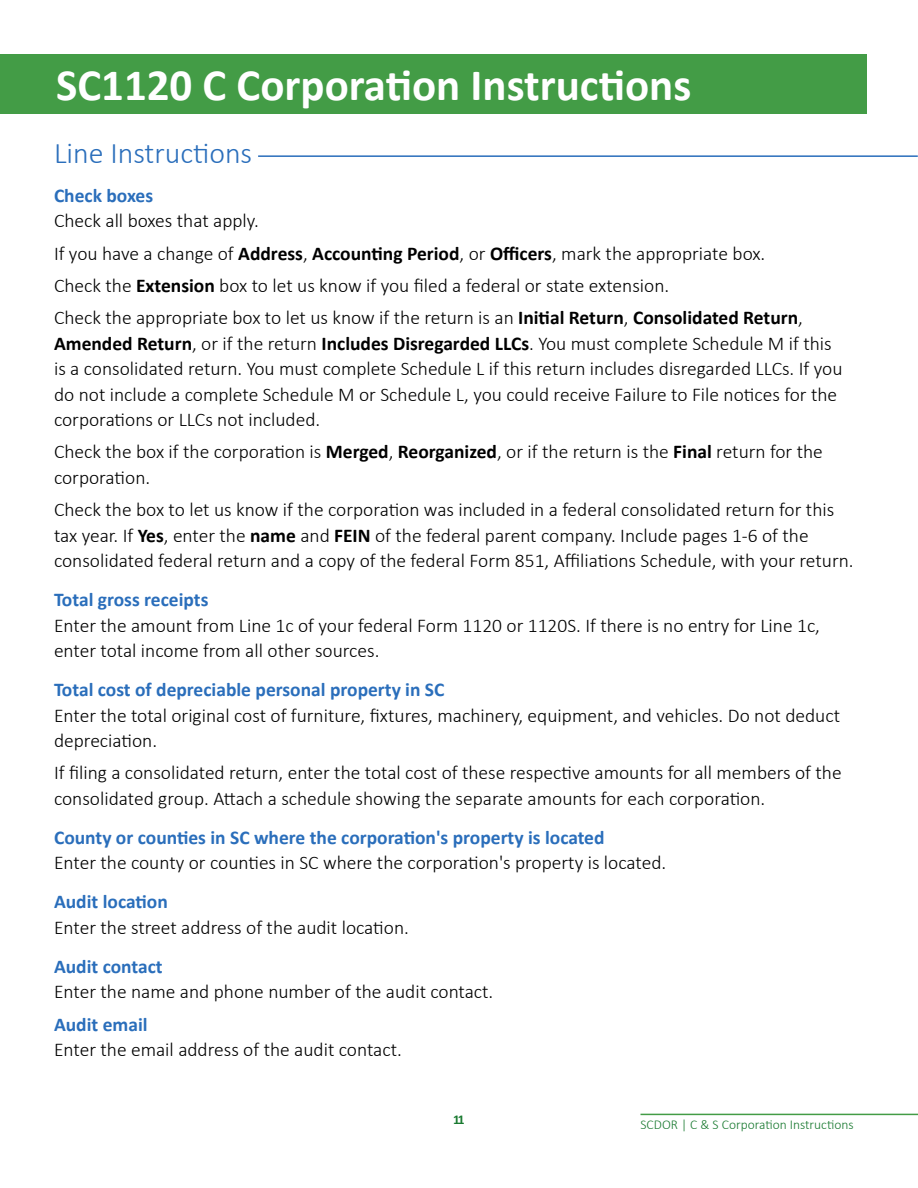
<style>
.page{position:relative;width:918px;height:1188px;background:#fff}
.page>*{position:absolute;margin:0;border:0;box-sizing:border-box;transform-origin:0 0}
.t1{font:700 45px "Calibri";color:#fff}
.t2{font:300 30px "Calibri";color:#2a6ebb}
.t3{font:300 19.5px/25.5px "Calibri";color:#000}
.t4{font:700 19.5px "Calibri";color:#2a6ebb}
.t5{font:300 13.5px "Calibri";color:#18792f}
.t6{font:700 13.5px "Calibri";color:#18792f}
.s1{font-weight:700}
</style>
<div class="page">
<hr style="left:640px;top:1114px;width:278px;height:1px;background:#439c46">
<div style="left:0;top:54px;width:867px;height:59px;background:#439c46"></div>
<hr style="left:258px;top:155px;width:660px;height:2px;background:#2a6ebb">
<h1 class="t1" style="left:56px;top:53px;width:637px">SC1120 C Corporation Instructions</h1>
<h2 class="t2" style="left:54px;top:134px;width:200px">Line Instructions</h2>
<p class="t4" style="left:54px;top:182px;width:101px">Check boxes</p>
<p class="t3" style="left:54px;top:204px;width:751px;line-height:32.2px">Check all boxes that apply.<br>If you have a change of <span class="s1">Address</span>, <span class="s1">Accounting Period</span>, or <span class="s1">Officers</span>, mark the appropriate box.<br>Check the <span class="s1">Extension</span> box to let us know if you filed a federal or state extension.<br>Check the appropriate box to let us know if the return is an <span class="s1">Initial Return</span>, <span class="s1">Consolidated Return</span>,</p>
<p class="t3" style="left:54px;top:330px;width:790px"><span class="s1">Amended Return</span>, or if the return <span class="s1">Includes Disregarded LLCs</span>. You must complete Schedule M if this is a consolidated return. You must complete Schedule L if this return includes disregarded LLCs. If you do not include a complete Schedule M or Schedule L, you could receive Failure to File notices for the corporations or LLCs not included.</p>
<p class="t3" style="left:54px;top:439px;width:770px">Check the box if the corporation is <span class="s1">Merged</span>, <span class="s1">Reorganized</span>, or if the return is the <span class="s1">Final</span> return for the corporation.</p>
<p class="t3" style="left:54px;top:497px;width:801px">Check the box to let us know if the corporation was included in a federal consolidated return for this tax year. If <span class="s1">Yes</span>, enter the <span class="s1">name</span> and <span class="s1">FEIN</span> of the federal parent company. Include pages 1-6 of the consolidated federal return and a copy of the federal Form 851, Affiliations Schedule, with your return.</p>
<p class="t4" style="left:54px;top:586px;width:156px">Total gross receipts</p>
<p class="t3" style="left:54px;top:612px;width:768px">Enter the amount from Line 1c of your federal Form 1120 or 1120S. If there is no entry for Line 1c, enter total income from all other sources.</p>
<p class="t4" style="left:54px;top:676px;width:392px">Total cost of depreciable personal property in SC</p>
<p class="t3" style="left:54px;top:702px;width:788px">Enter the total original cost of furniture, fixtures, machinery, equipment, and vehicles. Do not deduct depreciation.</p>
<p class="t3" style="left:54px;top:760px;width:789px">If filing a consolidated return, enter the total cost of these respective amounts for all members of the consolidated group. Attach a schedule showing the separate amounts for each corporation.</p>
<p class="t4" style="left:54px;top:824px;width:552px">County or counties in SC where the corporation's property is located</p>
<p class="t3" style="left:54px;top:850px;width:614px">Enter the county or counties in SC where the corporation's property is located.</p>
<p class="t4" style="left:54px;top:888px;width:115px">Audit location</p>
<p class="t3" style="left:54px;top:914px;width:356px">Enter the street address of the audit location.</p>
<p class="t4" style="left:54px;top:953px;width:110px">Audit contact</p>
<p class="t3" style="left:54px;top:979px;width:438px">Enter the name and phone number of the audit contact.</p>
<p class="t4" style="left:54px;top:1010px;width:95px">Audit email</p>
<p class="t3" style="left:54px;top:1037px;width:346px">Enter the email address of the audit contact.</p>
<p class="t6" style="left:453px;top:1110px;width:13px">11</p>
<p class="t5" style="left:640px;top:1116px;width:215px">SCDOR | C &amp; S Corporation Instructions</p>
</div>
